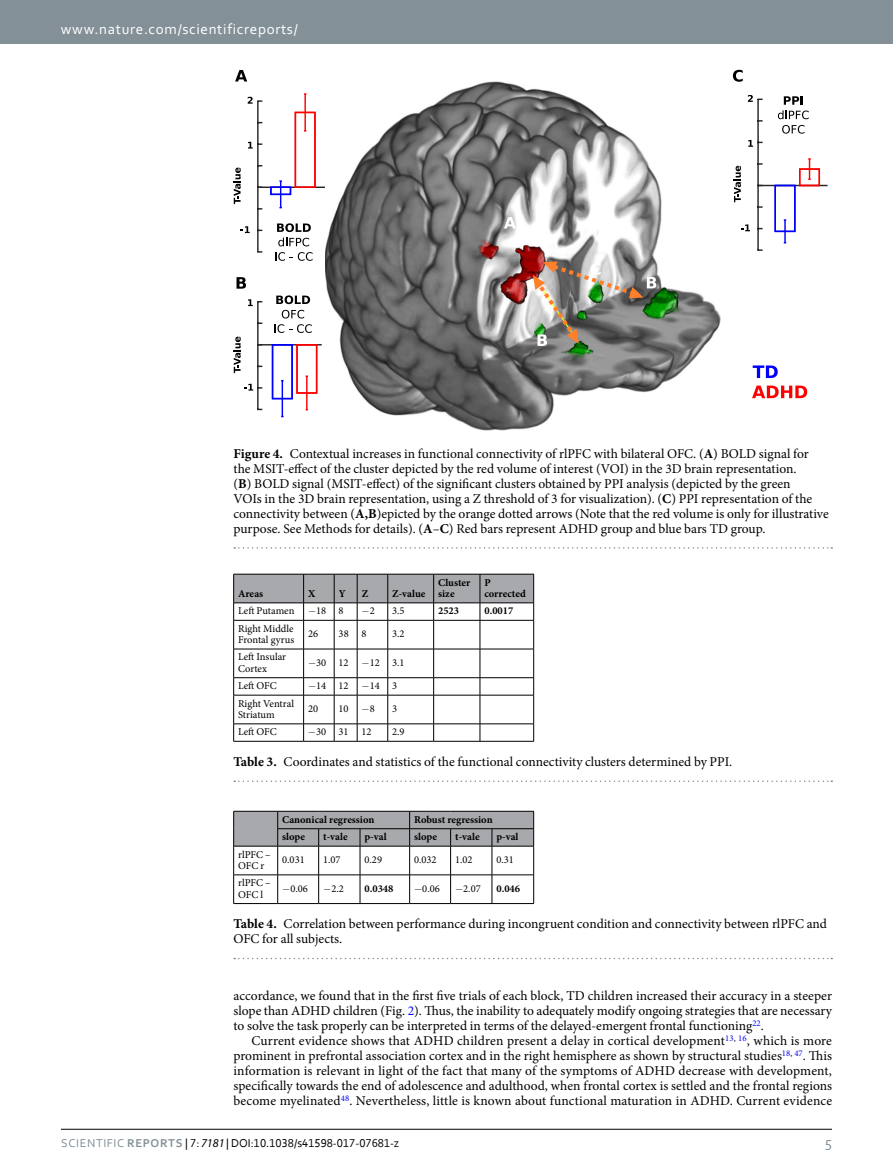
<style>
.page{position:relative;width:893px;height:1174px;background:#fff}
.page>*{position:absolute;margin:0;border:0;box-sizing:border-box;transform-origin:0 0}
.t1{font:15px "Corbel 2";letter-spacing:.045em;color:#fff}
.t2{font:15px "Corbel 2";color:#839097}
.t3{font:13.5px/15px "Minion Pro";color:#000;text-align:justify}
.t4{font:12px "Corbel";color:#000}
.t5{font:10.5px/11.2px "Minion Pro";color:#000}
.t6{font:700 10.5px/11.2px "Minion Pro";color:#000}
.s1{font-weight:700}
.s2{color:#00f}
.s3{font-family:"Corbel 2";color:#839097}
.s4{font-family:"Corbel Bold 2";color:#839097}
.s5{font-family:"Myriad Pro";font-style:italic}
</style>
<div class="page">
<div style="left:0;top:0;width:893px;height:43px;background:#839097"></div>
<hr style="left:61px;top:1129px;width:771px;height:1px;background:#000">
<img style="left:325px;top:81px;width:395px;height:349px">
<hr style="left:257px;top:303px;width:2px;height:106px;background:#262626">
<hr style="left:258px;top:344px;width:64px;height:1px;background:#262626">
<div style="left:272px;top:344px;width:21px;height:55px;border:1px solid #00f"></div>
<div style="left:296px;top:344px;width:21px;height:50px;border:1px solid #f00"></div>
<hr style="left:282px;top:381px;width:1px;height:35px;background:#00f">
<hr style="left:306px;top:376px;width:2px;height:34px;background:#f00">
<svg style="left:233px;top:336px;width:8px;height:37px"></svg>
<svg style="left:244px;top:384px;width:18px;height:6px"></svg>
<svg style="left:248px;top:299px;width:14px;height:7px"></svg>
<svg style="left:276px;top:295px;width:34px;height:9px"></svg>
<svg style="left:282px;top:310px;width:22px;height:8px"></svg>
<svg style="left:275px;top:324px;width:37px;height:9px"></svg>
<hr style="left:257px;top:102px;width:2px;height:149px;background:#262626">
<hr style="left:258px;top:186px;width:67px;height:2px;background:#262626">
<div style="left:270px;top:186px;width:21px;height:9px;border:1px solid #00f"></div>
<div style="left:295px;top:112px;width:21px;height:76px;border:1px solid #f00"></div>
<hr style="left:304px;top:94px;width:2px;height:37px;background:#f00">
<svg style="left:279px;top:180px;width:3px;height:28px"></svg>
<svg style="left:233px;top:168px;width:8px;height:36px"></svg>
<svg style="left:241px;top:226px;width:9px;height:7px"></svg>
<svg style="left:248px;top:142px;width:14px;height:7px"></svg>
<svg style="left:248px;top:97px;width:14px;height:7px"></svg>
<svg style="left:277px;top:223px;width:34px;height:23px"></svg>
<svg style="left:275px;top:252px;width:38px;height:9px"></svg>
<hr style="left:757px;top:100px;width:2px;height:149px;background:#262626">
<hr style="left:758px;top:185px;width:69px;height:1px;background:#262626">
<div style="left:774px;top:185px;width:21px;height:47px;border:1px solid #00f"></div>
<div style="left:799px;top:168px;width:21px;height:18px;border:1px solid #f00"></div>
<hr style="left:784px;top:220px;width:2px;height:23px;background:#00f">
<svg style="left:808px;top:158px;width:3px;height:22px"></svg>
<svg style="left:734px;top:166px;width:7px;height:36px"></svg>
<svg style="left:741px;top:224px;width:9px;height:7px"></svg>
<svg style="left:748px;top:140px;width:14px;height:7px"></svg>
<svg style="left:748px;top:95px;width:14px;height:7px"></svg>
<svg style="left:778px;top:96px;width:31px;height:23px"></svg>
<svg style="left:782px;top:125px;width:22px;height:9px"></svg>
<svg style="left:753px;top:365px;width:25px;height:13px"></svg>
<svg style="left:752px;top:385px;width:55px;height:13px"></svg>
<svg style="left:235px;top:70px;width:12px;height:11px"></svg>
<svg style="left:504px;top:217px;width:12px;height:11px"></svg>
<svg style="left:236px;top:277px;width:10px;height:12px"></svg>
<img style="left:529px;top:257px;width:127px;height:92px">
<svg style="left:733px;top:70px;width:10px;height:12px"></svg>
<svg style="left:234px;top:547px;width:598px;height:1px"></svg>
<svg style="left:234px;top:780px;width:598px;height:2px"></svg>
<svg style="left:233px;top:574px;width:301px;height:168px"></svg>
<hr style="left:480px;top:741px;width:54px;height:1px;background:#000">
<svg style="left:234px;top:957px;width:598px;height:2px"></svg>
<hr style="left:233px;top:903px;width:45px;height:1px;background:#000">
<hr style="left:278px;top:903px;width:41px;height:1px;background:#000">
<hr style="left:319px;top:903px;width:41px;height:1px;background:#000">
<hr style="left:360px;top:903px;width:50px;height:1px;background:#000">
<hr style="left:410px;top:903px;width:41px;height:1px;background:#000">
<hr style="left:451px;top:903px;width:41px;height:1px;background:#000">
<svg style="left:233px;top:811px;width:301px;height:92px"></svg>
<hr style="left:492px;top:903px;width:42px;height:1px;background:#000">
<p class="t1" style="left:61px;top:19px;width:238px">www.nature.com/scientificreports/</p>
<p class="t3" style="left:233px;top:446px;width:597px;text-align:left"><span class="s1">Figure 4.</span> Contextual increases in functional connectivity of rlPFC with bilateral OFC. (<span class="s1">A</span>) BOLD signal for the MSIT-effect of the cluster depicted by the red volume of interest (VOI) in the 3D brain representation.<br>(<span class="s1">B</span>) BOLD signal (MSIT-effect) of the significant clusters obtained by PPI analysis (depicted by the green<br>VOIs in the 3D brain representation, using a Z threshold of 3 for visualization). (<span class="s1">C</span>) PPI representation of the connectivity between (<span class="s1">A,B</span>)epicted by the orange dotted arrows (Note that the red volume is only for illustrative purpose. See Methods for details). (<span class="s1">A</span>–<span class="s1">C</span>) Red bars represent ADHD group and blue bars TD group.</p>
<p class="t6" style="left:238px;top:588px;width:27px">Areas</p>
<p class="t6" style="left:308px;top:588px;width:9px">X</p>
<p class="t6" style="left:339px;top:588px;width:8px">Y</p>
<p class="t6" style="left:362px;top:588px;width:8px">Z</p>
<p class="t6" style="left:392px;top:588px;width:35px">Z-value</p>
<p class="t6" style="left:438px;top:576px;width:34px">Cluster size</p>
<p class="t6" style="left:484px;top:576px;width:43px">P corrected</p>
<p class="t5" style="left:238px;top:605px;width:58px">Left Putamen</p>
<p class="t5" style="left:308px;top:605px;width:37px">−18 8</p>
<p class="t5" style="left:362px;top:605px;width:15px">−2</p>
<p class="t5" style="left:392px;top:605px;width:14px">3.5</p>
<p class="t6" style="left:438px;top:605px;width:22px">2523</p>
<p class="t6" style="left:484px;top:605px;width:30px">0.0017</p>
<p class="t5" style="left:238px;top:623px;width:58px">Right Middle<br>Frontal gyrus</p>
<p class="t5" style="left:308px;top:628px;width:12px">26</p>
<p class="t5" style="left:339px;top:628px;width:30px">38 8</p>
<p class="t5" style="left:392px;top:628px;width:14px">3.2</p>
<p class="t5" style="left:238px;top:651px;width:50px">Left Insular<br>Cortex</p>
<p class="t5" style="left:308px;top:657px;width:98px">−30 12 −12 3.1</p>
<p class="t5" style="left:238px;top:680px;width:40px">Left OFC</p>
<p class="t5" style="left:308px;top:680px;width:91px">−14 12 −14 3</p>
<p class="t5" style="left:238px;top:697px;width:57px">Right Ventral<br>Striatum</p>
<p class="t5" style="left:308px;top:703px;width:12px">20</p>
<p class="t5" style="left:339px;top:703px;width:38px">10 −8</p>
<p class="t5" style="left:392px;top:703px;width:7px">3</p>
<p class="t5" style="left:238px;top:726px;width:40px">Left OFC</p>
<p class="t5" style="left:308px;top:726px;width:65px">−30 31 12</p>
<p class="t5" style="left:392px;top:726px;width:14px">2.9</p>
<p class="t3" style="left:233px;top:753px;width:500px"><span class="s1">Table 3.</span> Coordinates and statistics of the functional connectivity clusters determined by PPI.</p>
<p class="t6" style="left:282px;top:813px;width:94px">Canonical regression</p>
<p class="t6" style="left:414px;top:813px;width:80px">Robust regression</p>
<p class="t6" style="left:282px;top:831px;width:24px">slope</p>
<p class="t6" style="left:323px;top:831px;width:26px">t-vale</p>
<p class="t6" style="left:364px;top:831px;width:24px">p-val</p>
<p class="t6" style="left:414px;top:831px;width:24px">slope</p>
<p class="t6" style="left:455px;top:831px;width:26px">t-vale</p>
<p class="t6" style="left:496px;top:831px;width:24px">p-val</p>
<p class="t5" style="left:238px;top:848px;width:34px">rlPFC –<br>OFC r</p>
<p class="t5" style="left:282px;top:854px;width:24px">0.031</p>
<p class="t5" style="left:323px;top:854px;width:19px">1.07</p>
<p class="t5" style="left:364px;top:854px;width:19px">0.29</p>
<p class="t5" style="left:414px;top:854px;width:24px">0.032</p>
<p class="t5" style="left:455px;top:854px;width:19px">1.02</p>
<p class="t5" style="left:496px;top:854px;width:19px">0.31</p>
<p class="t5" style="left:238px;top:877px;width:34px">rlPFC –<br>OFC l</p>
<p class="t5" style="left:282px;top:883px;width:27px">−0.06</p>
<p class="t5" style="left:323px;top:883px;width:22px">−2.2</p>
<p class="t6" style="left:364px;top:882px;width:30px">0.0348</p>
<p class="t5" style="left:414px;top:883px;width:27px">−0.06</p>
<p class="t5" style="left:455px;top:883px;width:27px">−2.07</p>
<p class="t6" style="left:496px;top:882px;width:25px">0.046</p>
<p class="t3" style="left:233px;top:916px;width:595px"><span class="s1">Table 4.</span> Correlation between performance during incongruent condition and connectivity between rlPFC and<br>OFC for all subjects.</p>
<p class="t3" style="left:233px;top:988px;width:600px">accordance, we found that in the first five trials of each block, TD children increased their accuracy in a steeper slope than ADHD children (Fig. <span class="s2">2</span>). Thus, the inability to adequately modify ongoing strategies that are necessary to solve the task properly can be interpreted in terms of the delayed-emergent frontal functioning<sup>22</sup>.</p>
<p class="t3" style="left:233px;top:1033px;width:600px;text-indent:18px">Current evidence shows that ADHD children present a delay in cortical development<sup>13</sup><sup>,</sup> <sup>16</sup>, which is more prominent in prefrontal association cortex and in the right hemisphere as shown by structural studies<sup>18</sup><sup>,</sup> <sup>47</sup>. This information is relevant in light of the fact that many of the symptoms of ADHD decrease with development, specifically towards the end of adolescence and adulthood, when frontal cortex is settled and the frontal regions become myelinated<sup>48</sup>. Nevertheless, little is known about functional maturation in ADHD. Current evidence</p>
<p class="t4" style="left:61px;top:1135px;width:339px"><span class="s3">SCIENtIFIC</span> <span class="s4">REPORTS</span> | 7: <span class="s5">7181</span> | DOI:10.1038/s41598-017-07681-z</p>
<p class="t2" style="left:825px;top:1132px;width:9px">5</p>
</div>
